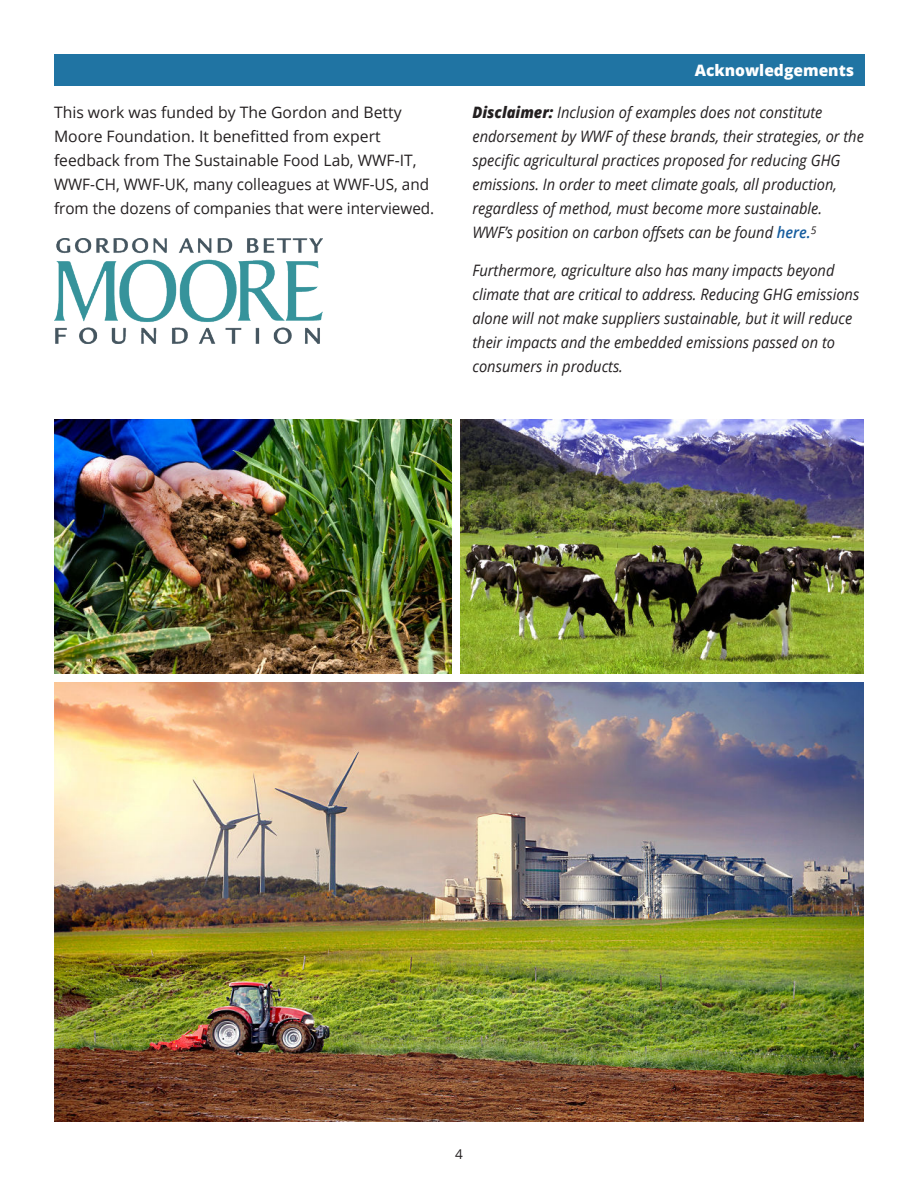
<style>
.page{position:relative;width:918px;height:1188px;background:#fff}
.page>*{position:absolute;margin:0;border:0;box-sizing:border-box;transform-origin:0 0}
.t1{font:italic 15.75px/24px "Open Sans";color:#231f20;scale:.93 1}
.t2{font:15.75px/24px "Open Sans";color:#231f20}
.t3{font:800 15.75px "Open Sans";color:#fff}
.t4{font:13.5px "Open Sans";color:#231f20}
.s1{font-weight:800}
.s2{font-weight:600;color:#175d9e}
</style>
<div class="page">
<div style="left:54px;top:54px;width:810px;height:32px;background:#2074a3"></div>
<img style="left:54px;top:419px;width:810px;height:702px">
<img style="left:54px;top:239px;width:269px;height:104px">
<div style="left:452px;top:408px;width:8px;height:269px;background:#fff"></div>
<div style="left:51px;top:675px;width:822px;height:7px;background:#fff"></div>
<p class="t3" style="left:695px;top:64px;width:161px">Acknowledgements</p>
<p class="t2" style="left:54px;top:102px;width:382px">This work was funded by The Gordon and Betty Moore Foundation. It benefitted from expert feedback from The Sustainable Food Lab, WWF-IT, WWF-CH, WWF-UK, many colleagues at WWF-US, and from the dozens of companies that were interviewed.</p>
<p class="t1" style="left:472px;top:102px;width:422px"><span class="s1">Disclaimer:</span> Inclusion of examples does not constitute endorsement by WWF of these brands, their strategies, or the specific agricultural practices proposed for reducing GHG emissions. In order to meet climate goals, all production, regardless of method, must become more sustainable.<br>WWF’s position on carbon offsets can be found <span class="s2">here.</span><sup>5</sup></p>
<p class="t1" style="left:472px;top:260px;width:417px">Furthermore, agriculture also has many impacts beyond climate that are critical to address. Reducing GHG emissions alone will not make suppliers sustainable, but it will reduce their impacts and the embedded emissions passed on to consumers in products.</p>
<p class="t4" style="left:455px;top:1149px;width:9px">4</p>
</div>
